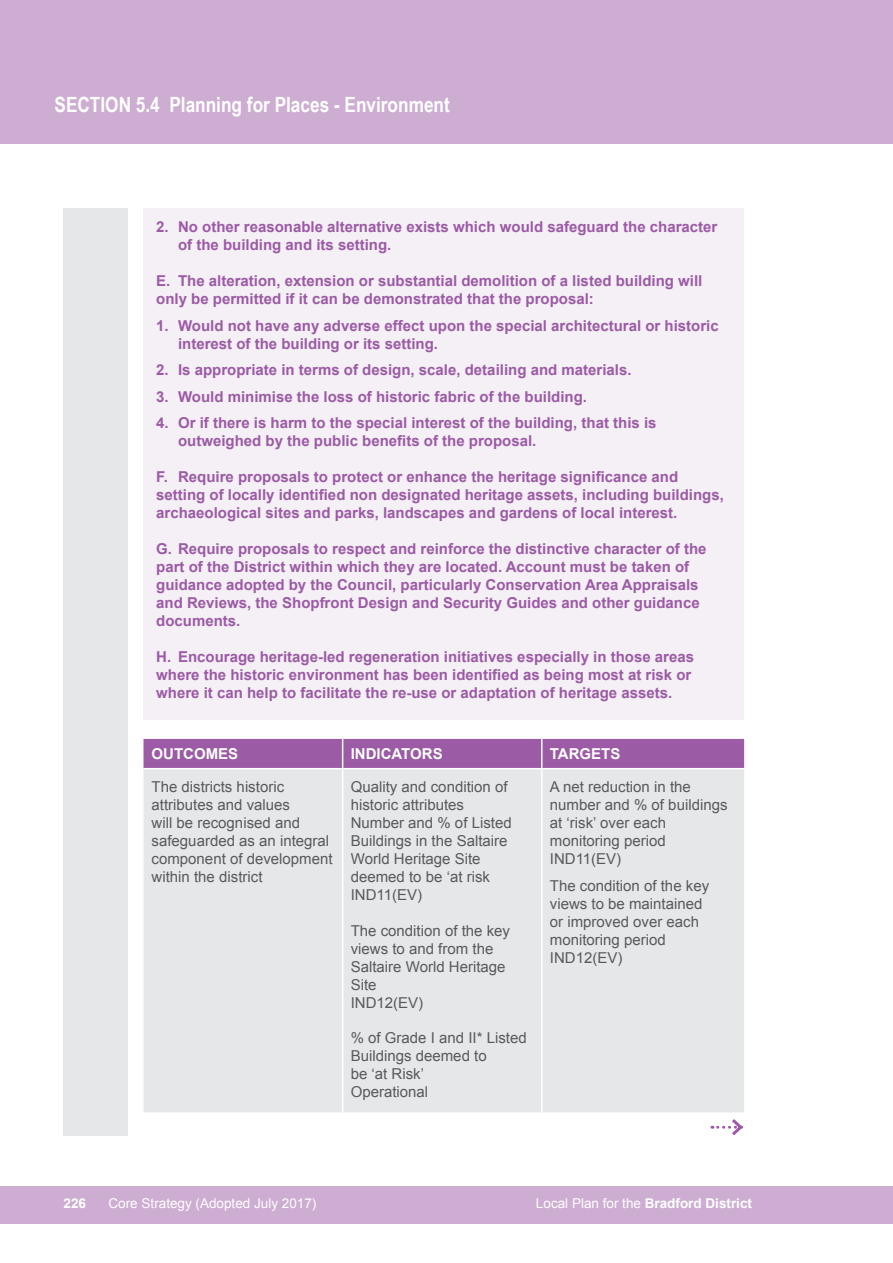
<style>
.page{position:relative;width:893px;height:1263px;background:#fff}
.page>*{position:absolute;margin:0;border:0;box-sizing:border-box;transform-origin:0 0}
.t1{font:700 21px "Arial Narrow";color:#fff}
.t2{font:700 15px/18px "Arial";color:#9b5ba5}
.t3{font:15px/18px "Arial";color:#58595b}
.t4{font:700 15px "Arial";color:#fff}
.t5{font:700 13.5px "Arial";color:#fff}
.t6{font:13.5px "Arial";color:#fff}
.s1{font-weight:400}
</style>
<div class="page">
<div style="left:0;top:1186px;width:893px;height:38px;background:#cdadd2"></div>
<div style="left:0;top:0;width:893px;height:144px;background:#cdadd2"></div>
<div style="left:64px;top:208px;width:64px;height:927px;background:#e6e7e8"></div>
<div style="left:144px;top:208px;width:600px;height:512px;background:#f5eff6"></div>
<div style="left:144px;top:769px;width:600px;height:343px;background:#e6e7e8"></div>
<div style="left:144px;top:739px;width:600px;height:29px;background:#9b5ba5"></div>
<hr style="left:342px;top:769px;width:1px;height:343px;background:#fff">
<hr style="left:541px;top:769px;width:1px;height:343px;background:#fff">
<svg style="left:712px;top:1119px;width:31px;height:17px"></svg>
<h1 class="t1" style="left:55px;top:93px;width:397px">SECTION 5.4 Planning for Places - Environment</h1>
<p class="t2" style="left:178px;top:218px;width:541px;text-indent:-22px">2. No other reasonable alternative exists which would safeguard the character of the building and its setting.</p>
<p class="t2" style="left:156px;top:272px;width:548px">E. The alteration, extension or substantial demolition of a listed building will only be permitted if it can be demonstrated that the proposal:</p>
<p class="t2" style="left:178px;top:317px;width:542px;text-indent:-22px">1. Would not have any adverse effect upon the special architectural or historic interest of the building or its setting.</p>
<p class="t2" style="left:156px;top:362px;width:477px">2. Is appropriate in terms of design, scale, detailing and materials.</p>
<p class="t2" style="left:156px;top:388px;width:432px">3. Would minimise the loss of historic fabric of the building.</p>
<p class="t2" style="left:178px;top:415px;width:480px;text-indent:-22px">4. Or if there is harm to the special interest of the building, that this is outweighed by the public benefits of the proposal.</p>
<p class="t2" style="left:156px;top:469px;width:569px">F. Require proposals to protect or enhance the heritage significance and setting of locally identified non designated heritage assets, including buildings, archaeological sites and parks, landscapes and gardens of local interest.</p>
<p class="t2" style="left:156px;top:541px;width:552px">G. Require proposals to respect and reinforce the distinctive character of the part of the District within which they are located. Account must be taken of guidance adopted by the Council, particularly Conservation Area Appraisals and Reviews, the Shopfront Design and Security Guides and other guidance documents.</p>
<p class="t2" style="left:156px;top:649px;width:539px">H. Encourage heritage-led regeneration initiatives especially in those areas where the historic environment has been identified as being most at risk or where it can help to facilitate the re-use or adaptation of heritage assets.</p>
<p class="t4" style="left:152px;top:744px;width:88px">OUTCOMES</p>
<p class="t4" style="left:351px;top:744px;width:93px">INDICATORS</p>
<p class="t4" style="left:550px;top:744px;width:72px">TARGETS</p>
<p class="t3" style="left:152px;top:778px;width:182px">The districts historic attributes and values<br>will be recognised and safeguarded as an integral component of development within the district</p>
<p class="t3" style="left:351px;top:778px;width:162px">Quality and condition of historic attributes<br>Number and % of Listed<br>Buildings in the Saltaire<br>World Heritage Site deemed to be ‘at risk<br>IND11(EV)</p>
<p class="t3" style="left:351px;top:922px;width:161px">The condition of the key views to and from the<br>Saltaire World Heritage<br>Site<br>IND12(EV)</p>
<p class="t3" style="left:351px;top:1029px;width:177px">% of Grade I and II* Listed<br>Buildings deemed to<br>be ‘at Risk’<br>Operational</p>
<p class="t3" style="left:550px;top:778px;width:179px">A net reduction in the number and % of buildings at ‘risk’ over each monitoring period<br>IND11(EV)</p>
<p class="t3" style="left:550px;top:877px;width:161px">The condition of the key views to be maintained or improved over each monitoring period<br>IND12(EV)</p>
<p class="t5" style="left:64px;top:1194px;width:24px">226</p>
<p class="t6" style="left:109px;top:1194px;width:209px">Core Strategy (Adopted July 2017)</p>
<p class="t5" style="left:536px;top:1194px;width:218px"><span class="s1">Local Plan for the</span> Bradford District</p>
</div>
